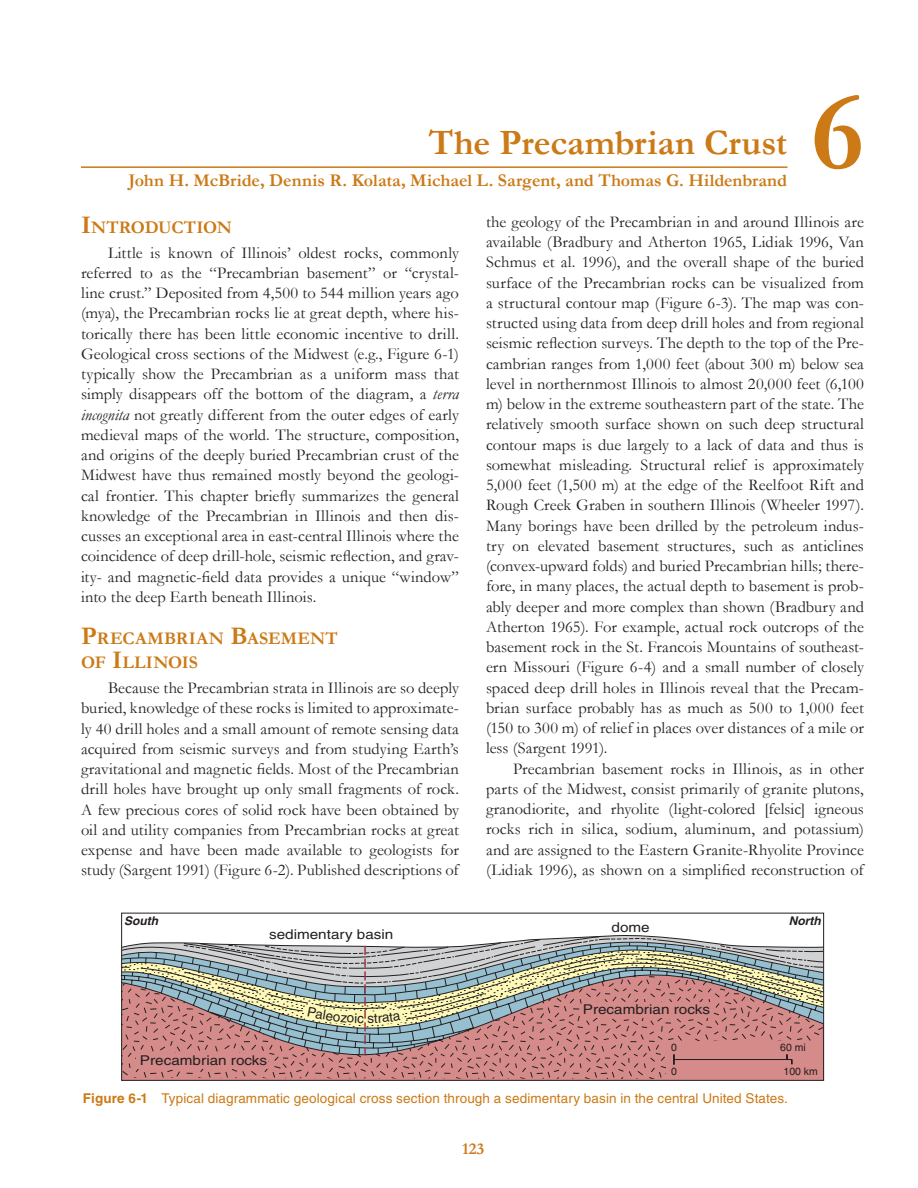
<style>
.page{position:relative;width:918px;height:1188px;background:#fff}
.page>*{position:absolute;margin:0;border:0;box-sizing:border-box;transform-origin:0 0}
.t1{font:700 112.5px "Garamond";color:#cb7a16}
.Chapter_title{font:700 36px "Garamond";color:#cb7a16}
.chapter_Author{font:700 18px "Garamond";color:#cb7a16}
.Heading_1{font:700 17.85px/24px "Garamond";letter-spacing:.005em;color:#cb7a16}
.Heading_1-2{font:700 17.85px "Garamond";letter-spacing:-.02em;color:#cb7a16}
.Text{font:16.5px/20.2px "Garamond";color:#231f20;text-align:justify}
.Header-right{font:700 16.5px "Garamond";color:#cb7a16}
.Figure_caption{font:13.5px "Helvetica";letter-spacing:.01em;color:#cb7a16}
.t2{font:13.5px "Helvetica";color:#231f20;scale:1.13 1}
.t3{font:italic 700 12px "Helvetica";color:#231f20}
.t4{font:10.5px "Helvetica";color:#231f20}
.s1{font-size:25.5px}
.s2{font-style:italic}
.s3{font-weight:700}
</style>
<div class="page">
<hr style="left:81px;top:166px;width:707px;height:2px;background:#cb7a16">
<svg style="left:121px;top:913px;width:703px;height:168px"></svg>
<svg style="left:122px;top:934px;width:702px;height:121px;background:#b6a49f"></svg>
<p class="Chapter_title" style="left:429px;top:118px;width:360px">The Precambrian Crust</p>
<p class="chapter_Author" style="left:128px;top:169px;width:660px">John H. McBride, Dennis R. Kolata, Michael L. Sargent, and Thomas G. Hildenbrand</p>
<p class="t1" style="left:811px;top:56px;width:54px">6</p>
<p class="Heading_1-2" style="left:81px;top:215px;width:152px"><span class="s1">I</span>NTRODUCTION</p>
<p class="Text" style="left:81px;top:242px;width:380px;text-indent:27px">Little is known of Illinois’ oldest rocks, commonly referred to as the “Precambrian basement” or “crystal&shy;line crust.” Deposited from 4,500 to 544 million years ago (mya), the Precambrian rocks lie at great depth, where his&shy;torically there has been little economic incentive to drill.<br>Geological cross sections of the Midwest (e.g., Figure 6-1) typically show the Precambrian as a uniform mass that simply disappears off the bottom of the diagram, a <span class="s2">terra incognita</span> not greatly different from the outer edges of early medieval maps of the world. The structure, composition, and origins of the deeply buried Precambrian crust of the Midwest have thus remained mostly beyond the geologi&shy;cal frontier. This chapter briefly summarizes the general knowledge of the Precambrian in Illinois and then dis&shy;cusses an exceptional area in east-central Illinois where the coincidence of deep drill-hole, seismic reflection, and grav&shy;ity- and magnetic-field data provides a unique “window” into the deep Earth beneath Illinois.</p>
<p class="Heading_1" style="left:81px;top:626px;width:258px"><span class="s1">P</span>RECAMBRIAN <span class="s1">B</span>ASEMENT<br>OF <span class="s1">I</span>LLINOIS</p>
<p class="Text" style="left:81px;top:677px;width:380px;text-indent:27px">Because the Precambrian strata in Illinois are so deeply buried, knowledge of these rocks is limited to approximate&shy;ly 40 drill holes and a small amount of remote sensing data acquired from seismic surveys and from studying Earth’s gravitational and magnetic fields. Most of the Precambrian drill holes have brought up only small fragments of rock.<br>A few precious cores of solid rock have been obtained by oil and utility companies from Precambrian rocks at great expense and have been made available to geologists for study (Sargent 1991) (Figure 6-2). Published descriptions of</p>
<p class="Text" style="left:486px;top:211px;width:380px">the geology of the Precambrian in and around Illinois are available (Bradbury and Atherton 1965, Lidiak 1996, Van Schmus et al. 1996), and the overall shape of the buried surface of the Precambrian rocks can be visualized from a structural contour map (Figure 6-3). The map was con&shy;structed using data from deep drill holes and from regional seismic reflection surveys. The depth to the top of the Pre&shy;cambrian ranges from 1,000 feet (about 300 m) below sea level in northernmost Illinois to almost 20,000 feet (6,100 m) below in the extreme southeastern part of the state. The relatively smooth surface shown on such deep structural contour maps is due largely to a lack of data and thus is somewhat misleading. Structural relief is approximately 5,000 feet (1,500 m) at the edge of the Reelfoot Rift and Rough Creek Graben in southern Illinois (Wheeler 1997).<br>Many borings have been drilled by the petroleum indus&shy;try on elevated basement structures, such as anticlines (convex-upward folds) and buried Precambrian hills; there&shy;fore, in many places, the actual depth to basement is prob&shy;ably deeper and more complex than shown (Bradbury and Atherton 1965). For example, actual rock outcrops of the basement rock in the St. Francois Mountains of southeast&shy;ern Missouri (Figure 6-4) and a small number of closely spaced deep drill holes in Illinois reveal that the Precam&shy;brian surface probably has as much as 500 to 1,000 feet (150 to 300 m) of relief in places over distances of a mile or less (Sargent 1991).</p>
<p class="Text" style="left:486px;top:758px;width:379px;text-indent:27px">Precambrian basement rocks in Illinois, as in other parts of the Midwest, consist primarily of granite plutons, granodiorite, and rhyolite (light-colored [felsic] igneous rocks rich in silica, sodium, aluminum, and potassium) and are assigned to the Eastern Granite-Rhyolite Province (Lidiak 1996), as shown on a simplified reconstruction of</p>
<p class="t3" style="left:124px;top:914px;width:35px">South</p>
<p class="t3" style="left:789px;top:914px;width:34px">North</p>
<p class="t2" style="left:612px;top:919px;width:35px">dome</p>
<p class="t2" style="left:269px;top:927px;width:111px">sedimentary basin</p>
<p class="t2" style="left:140px;top:1053px;width:114px">Precambrian rocks</p>
<p class="t2" style="left:583px;top:1002px;width:114px">Precambrian rocks</p>
<p class="t4" style="left:671px;top:1041px;width:7px">0</p>
<p class="t4" style="left:780px;top:1041px;width:27px">60 mi</p>
<p class="t4" style="left:671px;top:1065px;width:7px">0</p>
<p class="t4" style="left:784px;top:1065px;width:36px">100 km</p>
<p class="Figure_caption" style="left:83px;top:1090px;width:707px"><span class="s3">Figure 6-1</span> Typical diagrammatic geological cross section through a sedimentary basin in the central United States.</p>
<p class="Header-right" style="left:462px;top:1137px;width:24px">123</p>
</div>
